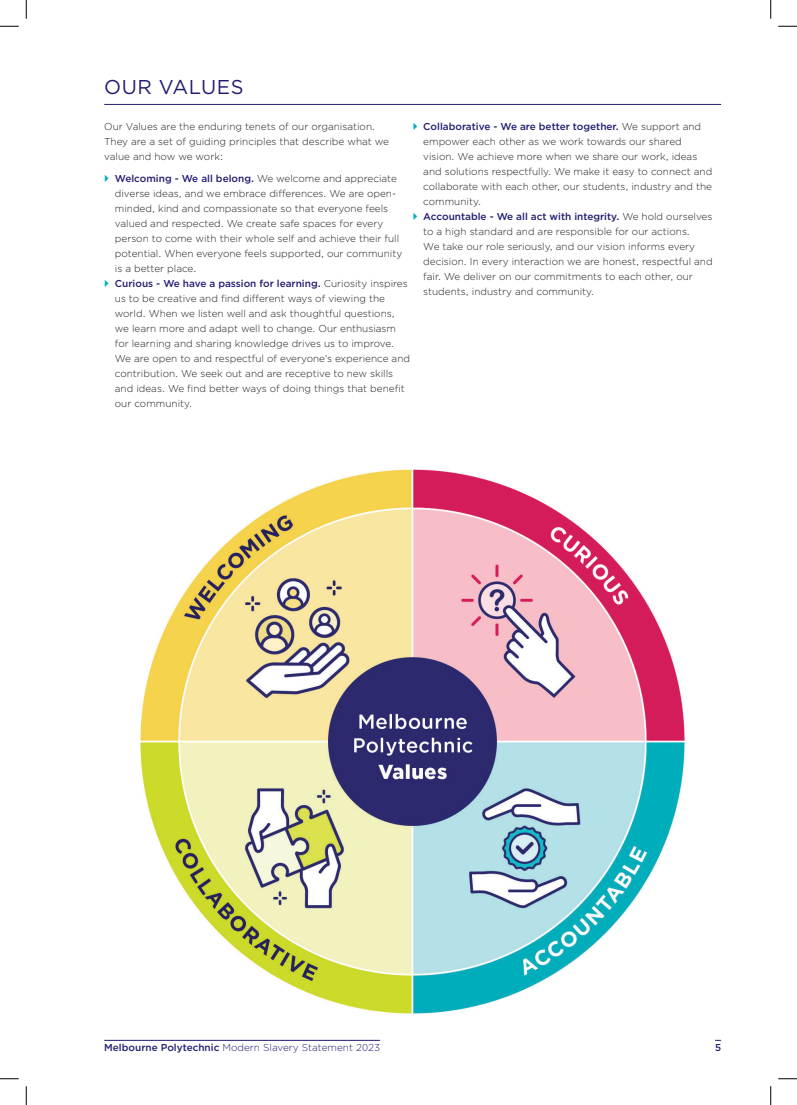
<style>
.page{position:relative;width:797px;height:1105px;background:#fff}
.page>*{position:absolute;margin:0;border:0;box-sizing:border-box;transform-origin:0 0}
._002_2nd_Tier_Header{font:20px "Gotham";letter-spacing:.025em;color:#211d70}
._004_Body{font:300 10px/15px "Gotham";color:#231f20}
.t1{font:300 10px "Gotham";color:#211d70}
.t2{font:500 10px "Gotham";color:#211d70}
.s1{font-weight:500;color:#211d70}
.s2{font-weight:500}
</style>
<div class="page">
<hr style="left:104px;top:1040px;width:276px;height:1px;background:#211d70">
<hr style="left:104px;top:104px;width:617px;height:1px;background:#211d70">
<img style="left:140px;top:469px;width:545px;height:545px">
<svg style="left:0;top:25px;width:19px;height:2px"></svg>
<svg style="left:778px;top:25px;width:19px;height:2px"></svg>
<svg style="left:0;top:1078px;width:19px;height:1px"></svg>
<svg style="left:778px;top:1078px;width:19px;height:1px"></svg>
<svg style="left:25px;top:0;width:2px;height:19px"></svg>
<svg style="left:25px;top:1086px;width:2px;height:19px"></svg>
<svg style="left:770px;top:0;width:1px;height:19px"></svg>
<svg style="left:770px;top:1086px;width:1px;height:19px"></svg>
<p class="_002_2nd_Tier_Header" style="left:104px;top:74px;width:141px">OUR VALUES</p>
<p class="_004_Body" style="left:104px;top:119px;width:286px">Our Values are the enduring tenets of our organisation.<br>They are a set of guiding principles that describe what we value and how we work:</p>
<p class="_004_Body" style="left:115px;top:171px;width:289px"><span class="s1">Welcoming - We all belong.</span> We welcome and appreciate diverse ideas, and we embrace differences. We are open&shy;minded, kind and compassionate so that everyone feels valued and respected. We create safe spaces for every person to come with their whole self and achieve their full potential. When everyone feels supported, our community is a better place.</p>
<p class="_004_Body" style="left:115px;top:276px;width:297px"><span class="s1">Curious - We have a passion for learning.</span> Curiosity inspires us to be creative and find different ways of viewing the world. When we listen well and ask thoughtful questions, we learn more and adapt well to change. Our enthusiasm for learning and sharing knowledge drives us to improve.<br>We are open to and respectful of everyone’s experience and contribution. We seek out and are receptive to new skills and ideas. We find better ways of doing things that benefit our community.</p>
<p class="_004_Body" style="left:423px;top:119px;width:290px"><span class="s1">Collaborative - We are better together.</span> We support and empower each other as we work towards our shared vision. We achieve more when we share our work, ideas and solutions respectfully. We make it easy to connect and collaborate with each other, our students, industry and the community.</p>
<p class="_004_Body" style="left:423px;top:209px;width:291px"><span class="s1">Accountable - We all act with integrity.</span> We hold ourselves to a high standard and are responsible for our actions.<br>We take our role seriously, and our vision informs every decision. In every interaction we are honest, respectful and fair. We deliver on our commitments to each other, our students, industry and community.</p>
<p class="t1" style="left:104px;top:1041px;width:277px"><span class="s2">Melbourne Polytechnic</span> Modern Slavery Statement 2023</p>
<p class="t2" style="left:715px;top:1041px;width:7px">5</p>
</div>
